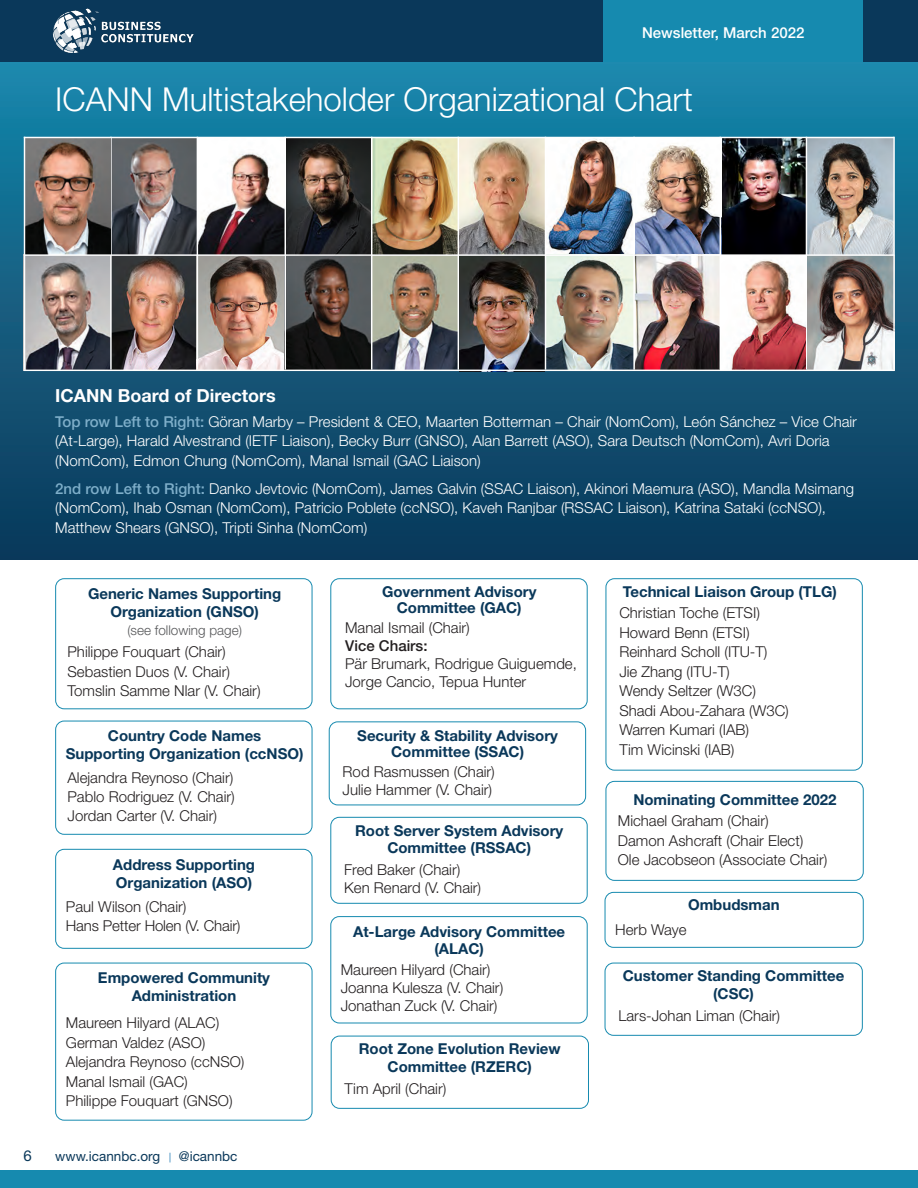
<style>
.page{position:relative;width:918px;height:1188px;background:#fff}
.page>*{position:absolute;margin:0;border:0;box-sizing:border-box;transform-origin:0 0}
.t1{font:300 33px "Helvetica Neue LT Std";color:#fff}
.t2{font:700 18px "Helvetica Neue LT Std";color:#fff}
.t3{font:300 15px/18px "Helvetica Neue LT Std";color:#231f20}
.t4{font:300 15px/19.5px "Helvetica Neue LT Std";color:#fff}
.t5{font:700 15px/18px "Helvetica Neue LT Std";color:#0a385a;text-align:center}
.t6{font:500 15px "Helvetica Neue LT Std";color:#fff}
.t7{font:500 15px "Helvetica Neue LT Std";color:#231f20}
.t8{font:15px "Helvetica Neue LT Std";color:#0a385a}
.t9{font:13.5px "Helvetica Neue LT Std";color:#0a385a}
.t10{font:300 13.5px "Helvetica Neue LT Std";color:#57585a}
.s1{font-weight:500;color:#7eaec9}
</style>
<div class="page">
<div style="left:0;top:1170px;width:918px;height:18px;background:#168aaf"></div>
<div style="left:0;top:62px;width:918px;height:497px;background:linear-gradient(to bottom,#1c88ac,#0f3858)"></div>
<div style="left:55px;top:849px;width:257px;height:100px;border:1px solid #168aaf;border-radius:9px"></div>
<div style="left:55px;top:963px;width:257px;height:158px;border:1px solid #168aaf;border-radius:9px"></div>
<div style="left:605px;top:892px;width:259px;height:56px;border:1px solid #168aaf;border-radius:9px"></div>
<div style="left:329px;top:721px;width:257px;height:84px;border:1px solid #168aaf;border-radius:9px"></div>
<div style="left:330px;top:817px;width:258px;height:87px;border:1px solid #168aaf;border-radius:9px"></div>
<div style="left:606px;top:578px;width:257px;height:193px;border:1px solid #168aaf;border-radius:9px"></div>
<div style="left:605px;top:963px;width:258px;height:73px;border:1px solid #168aaf;border-radius:9px"></div>
<div style="left:55px;top:578px;width:257px;height:131px;border:1px solid #168aaf;border-radius:9px"></div>
<div style="left:330px;top:916px;width:258px;height:107px;border:1px solid #168aaf;border-radius:9px"></div>
<div style="left:55px;top:721px;width:257px;height:114px;border:1px solid #168aaf;border-radius:9px"></div>
<div style="left:606px;top:781px;width:258px;height:100px;border:1px solid #168aaf;border-radius:9px"></div>
<div style="left:330px;top:578px;width:258px;height:131px;border:1px solid #168aaf;border-radius:9px"></div>
<img style="left:198px;top:256px;width:259px;height:114px">
<img style="left:25px;top:138px;width:868px;height:116px">
<img style="left:112px;top:256px;width:84px;height:114px">
<img style="left:25px;top:256px;width:85px;height:114px">
<hr style="left:110px;top:137px;width:2px;height:233px;background:#fff">
<hr style="left:197px;top:137px;width:1px;height:233px;background:#fff">
<hr style="left:285px;top:137px;width:1px;height:233px;background:#fff">
<hr style="left:371px;top:137px;width:1px;height:233px;background:#fff">
<hr style="left:458px;top:137px;width:1px;height:233px;background:#fff">
<hr style="left:806px;top:137px;width:1px;height:233px;background:#fff">
<hr style="left:24px;top:137px;width:1px;height:233px;background:#fff">
<img style="left:546px;top:256px;width:347px;height:114px">
<img style="left:460px;top:256px;width:84px;height:114px">
<div style="left:331px;top:1036px;width:258px;height:73px;border:1px solid #168aaf;border-radius:9px"></div>
<hr style="left:720px;top:137px;width:1px;height:233px;background:#fff">
<hr style="left:24px;top:137px;width:870px;height:1px;background:#fff">
<hr style="left:24px;top:254px;width:870px;height:2px;background:#fff">
<hr style="left:545px;top:137px;width:1px;height:233px;background:#fff">
<hr style="left:633px;top:137px;width:2px;height:233px;background:#fff">
<hr style="left:24px;top:370px;width:870px;height:1px;background:#fff">
<hr style="left:893px;top:137px;width:2px;height:233px;background:#fff">
<svg style="left:169px;top:1153px;width:2px;height:9px"></svg>
<div style="left:0;top:0;width:918px;height:62px;background:#0a385a"></div>
<div style="left:604px;top:0;width:259px;height:62px;background:#168aaf"></div>
<img style="left:52px;top:9px;width:142px;height:44px">
<p class="t6" style="left:642px;top:24px;width:164px">Newsletter, March 2022</p>
<p class="t1" style="left:55px;top:79px;width:639px">ICANN Multistakeholder Organizational Chart</p>
<p class="t8" style="left:23px;top:1147px;width:10px">6</p>
<p class="t2" style="left:55px;top:385px;width:222px">ICANN Board of Directors</p>
<p class="t4" style="left:55px;top:411px;width:803px"><span class="s1">Top row Left to Right:</span> Göran Marby – President &amp; CEO, Maarten Botterman – Chair (NomCom), León Sánchez – Vice Chair (At-Large), Harald Alvestrand (IETF Liaison), Becky Burr (GNSO), Alan Barrett (ASO), Sara Deutsch (NomCom), Avri Doria (NomCom), Edmon Chung (NomCom), Manal Ismail (GAC Liaison)</p>
<p class="t4" style="left:55px;top:478px;width:800px"><span class="s1">2nd row Left to Right:</span> Danko Jevtovic (NomCom), James Galvin (SSAC Liaison), Akinori Maemura (ASO), Mandla Msimang (NomCom), Ihab Osman (NomCom), Patricio Poblete (ccNSO), Kaveh Ranjbar (RSSAC Liaison), Katrina Sataki (ccNSO),<br>Matthew Shears (GNSO), Tripti Sinha (NomCom)</p>
<p class="t5" style="left:88px;top:584px;width:195px">Generic Names Supporting<br>Organization (GNSO)</p>
<p class="t10" style="left:127px;top:622px;width:116px">(see following page)</p>
<p class="t3" style="left:68px;top:642px;width:160px">Philippe Fouquart (Chair)</p>
<p class="t3" style="left:68px;top:662px;width:164px">Sebastien Duos (V. Chair)</p>
<p class="t3" style="left:68px;top:681px;width:195px">Tomslin Samme Nlar (V. Chair)</p>
<p class="t5" style="left:66px;top:727px;width:239px">Country Code Names<br>Supporting Organization (ccNSO)</p>
<p class="t3" style="left:68px;top:769px;width:167px">Alejandra Reynoso (Chair)</p>
<p class="t3" style="left:68px;top:787px;width:169px">Pablo Rodriguez (V. Chair)</p>
<p class="t3" style="left:68px;top:806px;width:151px">Jordan Carter (V. Chair)</p>
<p class="t5" style="left:113px;top:855px;width:144px;text-align:left">Address Supporting<br>Organization (ASO)</p>
<p class="t3" style="left:66px;top:898px;width:122px">Paul Wilson (Chair)</p>
<p class="t3" style="left:66px;top:916px;width:176px">Hans Petter Holen (V. Chair)</p>
<p class="t5" style="left:98px;top:969px;width:174px">Empowered Community<br>Administration</p>
<p class="t3" style="left:66px;top:1013px;width:155px">Maureen Hilyard (ALAC)</p>
<p class="t3" style="left:66px;top:1033px;width:141px">German Valdez (ASO)</p>
<p class="t3" style="left:66px;top:1052px;width:180px">Alejandra Reynoso (ccNSO)</p>
<p class="t3" style="left:66px;top:1072px;width:123px">Manal Ismail (GAC)</p>
<p class="t3" style="left:66px;top:1091px;width:168px">Philippe Fouquart (GNSO)</p>
<p class="t9" style="left:55px;top:1148px;width:106px">www.icannbc.org</p>
<p class="t9" style="left:179px;top:1148px;width:60px">@icannbc</p>
<p class="t5" style="left:382px;top:583px;width:156px;line-height:16.5px">Government Advisory<br>Committee (GAC)</p>
<p class="t3" style="left:345px;top:619px;width:126px">Manal Ismail (Chair)</p>
<p class="t7" style="left:345px;top:637px;width:84px">Vice Chairs:</p>
<p class="t3" style="left:345px;top:655px;width:233px">Pär Brumark, Rodrigue Guiguemde,<br>Jorge Cancio, Tepua Hunter</p>
<p class="t5" style="left:357px;top:727px;width:202px;line-height:16.5px">Security &amp; Stability Advisory<br>Committee (SSAC)</p>
<p class="t3" style="left:343px;top:763px;width:154px">Rod Rasmussen (Chair)</p>
<p class="t3" style="left:343px;top:781px;width:151px">Julie Hammer (V. Chair)</p>
<p class="t5" style="left:355px;top:823px;width:210px;line-height:16.5px">Root Server System Advisory<br>Committee (RSSAC)</p>
<p class="t3" style="left:344px;top:860px;width:118px">Fred Baker (Chair)</p>
<p class="t3" style="left:344px;top:878px;width:139px">Ken Renard (V. Chair)</p>
<p class="t5" style="left:353px;top:923px;width:214px;line-height:16.5px">At-Large Advisory Committee (ALAC)</p>
<p class="t3" style="left:341px;top:960px;width:151px">Maureen Hilyard (Chair)</p>
<p class="t3" style="left:341px;top:978px;width:164px">Joanna Kulesza (V. Chair)</p>
<p class="t3" style="left:341px;top:996px;width:158px">Jonathan Zuck (V. Chair)</p>
<p class="t5" style="left:359px;top:1039px;width:203px">Root Zone Evolution Review<br>Committee (RZERC)</p>
<p class="t3" style="left:345px;top:1079px;width:103px">Tim April (Chair)</p>
<p class="t5" style="left:623px;top:582px;width:215px">Technical Liaison Group (TLG)</p>
<p class="t3" style="left:619px;top:604px;width:142px">Christian Toche (ETSI)</p>
<p class="t3" style="left:619px;top:623px;width:132px">Howard Benn (ETSI)</p>
<p class="t3" style="left:619px;top:643px;width:150px">Reinhard Scholl (ITU-T)</p>
<p class="t3" style="left:619px;top:662px;width:112px">Jie Zhang (ITU-T)</p>
<p class="t3" style="left:619px;top:682px;width:138px">Wendy Seltzer (W3C)</p>
<p class="t3" style="left:619px;top:701px;width:171px">Shadi Abou-Zahara (W3C)</p>
<p class="t3" style="left:619px;top:721px;width:131px">Warren Kumari (IAB)</p>
<p class="t3" style="left:619px;top:740px;width:117px">Tim Wicinski (IAB)</p>
<p class="t5" style="left:633px;top:790px;width:205px">Nominating Committee 2022</p>
<p class="t3" style="left:618px;top:812px;width:152px">Michael Graham (Chair)</p>
<p class="t3" style="left:618px;top:831px;width:187px">Damon Ashcraft (Chair Elect)</p>
<p class="t3" style="left:618px;top:851px;width:211px">Ole Jacobseon (Associate Chair)</p>
<p class="t5" style="left:688px;top:896px;width:93px">Ombudsman</p>
<p class="t3" style="left:615px;top:920px;width:73px">Herb Waye</p>
<p class="t5" style="left:623px;top:966px;width:223px">Customer Standing Committee (CSC)</p>
<p class="t3" style="left:618px;top:1006px;width:163px">Lars-Johan Liman (Chair)</p>
</div>
